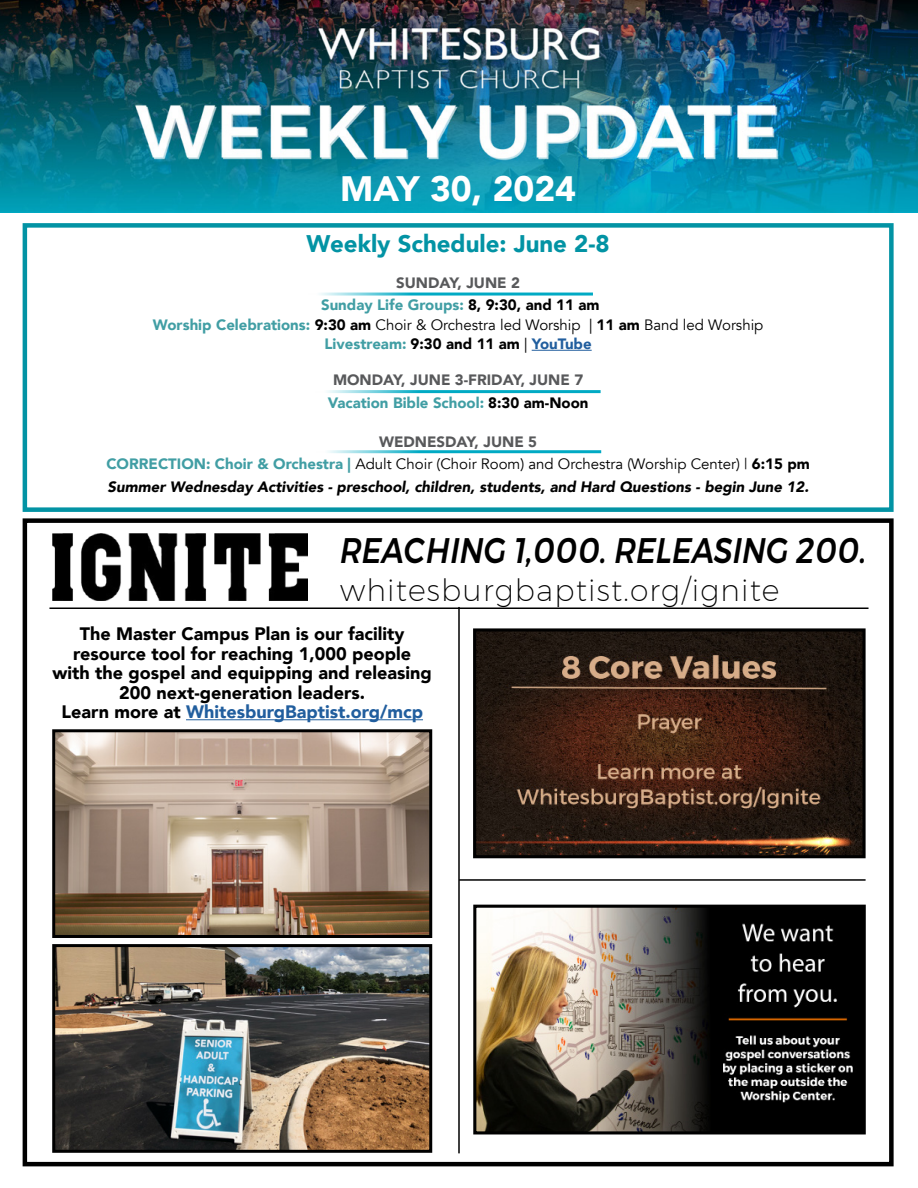
<style>
.page{position:relative;width:918px;height:1188px;background:#fff}
.page>*{position:absolute;margin:0;border:0;box-sizing:border-box;transform-origin:0 0}
.t1{font:italic 500 35.4px "Montserrat";color:#000;scale:.85 1}
.t2{font:900 35.25px "Avenir";color:#fff}
.t3{font:200 30px "Montserrat";letter-spacing:.04em;color:#000}
.t4{font:900 24px "Avenir";color:#0293a4}
.t5{font:900 18px/19.5px "Avenir";color:#000;text-align:center}
.t6{font:italic 900 15px/22.5px "Avenir";color:#000;text-align:center}
.t7{font:15px/19.5px "Avenir";color:#000;text-align:center}
.t8{font:900 15px/22.5px "Avenir";color:#58595b;text-align:center}
.t9{font:900 15px/22.5px "Avenir";color:#419ea4;text-align:center}
.s1{color:#58595b}
.s2{color:#000}
.s3{font-weight:900;color:#419ea4}
.s4{font-weight:900}
.s5{font-style:inherit}
.s6{font-weight:900;color:#215e9e}
.s7{color:#419ea4}
.s8{font-style:normal;color:#58595b}
.s9{font-style:normal;color:#419ea4}
.s10{font-weight:400;font-style:normal}
.s11{font-style:normal}
.s12{color:#215e9e}
</style>
<div class="page">
<div style="left:23px;top:518px;width:871px;height:648px;border:4px solid #000"></div>
<hr style="left:532px;top:350px;width:60px;height:1px;background:#215e9e">
<div style="left:23px;top:223px;width:871px;height:289px;border:4px solid #0293a4"></div>
<hr style="left:307px;top:293px;width:286px;height:3px;background:#00aac4">
<img style="left:0;top:0;width:918px;height:213px">
<img style="left:52px;top:534px;width:256px;height:67px">
<hr style="left:315px;top:390px;width:286px;height:3px;background:#00aac4">
<hr style="left:186px;top:719px;width:237px;height:1px;background:#215e9e">
<hr style="left:49px;top:608px;width:820px;height:1px;background:#000">
<hr style="left:458px;top:607px;width:2px;height:546px;background:#000">
<img style="left:477px;top:632px;width:385px;height:222px">
<div style="left:473px;top:628px;width:393px;height:230px;border:3px solid #000"></div>
<img style="left:477px;top:909px;width:385px;height:221px">
<div style="left:473px;top:905px;width:393px;height:229px;border:3px solid #000"></div>
<hr style="left:459px;top:879px;width:407px;height:2px;background:#000">
<hr style="left:315px;top:450px;width:286px;height:3px;background:#00aac4">
<img style="left:56px;top:948px;width:372px;height:201px">
<div style="left:52px;top:944px;width:380px;height:209px;border:3px solid #000"></div>
<img style="left:56px;top:733px;width:372px;height:201px">
<div style="left:52px;top:729px;width:380px;height:209px;border:3px solid #000"></div>
<h2 class="t2" style="left:340px;top:158px;width:238px">MAY 30, 2024</h2>
<h3 class="t4" style="left:307px;top:223px;width:305px">Weekly Schedule: June 2-8</h3>
<p class="t9" style="left:321px;top:271px;width:280px"><span class="s1">SUNDAY, JUNE 2<br></span>Sunday Life Groups: <span class="s2">8, 9:30, and 11 am</span></p>
<p class="t7" style="left:153px;top:315px;width:612px"><span class="s3">Worship Celebrations:</span> <span class="s4">9:30 am</span> Choir &amp; Orchestra led Worship <span class="s5">|</span> <span class="s4">11 am</span> Band led Worship<br><span class="s3">Livestream:</span> <span class="s4">9:30 and 11 am</span> <span class="s5">|</span> <span class="s6">YouTube</span></p>
<p class="t8" style="left:328px;top:368px;width:262px">MONDAY, JUNE 3-FRIDAY, JUNE 7<br><span class="s7">Vacation Bible School:</span> <span class="s2">8:30 am-Noon</span></p>
<p class="t6" style="left:106px;top:430px;width:705px"><span class="s8">WEDNESDAY, JUNE 5<br></span><span class="s9">CORRECTION: Choir &amp; Orchestra |</span> <span class="s10">Adult Choir (Choir Room) and Orchestra (Worship Center) |</span> <span class="s11">6:15 pm<br></span>Summer Wednesday Activities - preschool, children, students, and Hard Questions - begin June 12.</p>
<h1 class="t1" style="left:340px;top:523px;width:621px">REACHING 1,000. RELEASING 200.</h1>
<h3 class="t3" style="left:340px;top:568px;width:441px">whitesburgbaptist.org/ignite</h3>
<p class="t5" style="left:53px;top:624px;width:381px">The Master Campus Plan is our facility resource tool for reaching 1,000 people with the gospel and equipping and releasing 200 next-generation leaders.<br>Learn more at <span class="s12">WhitesburgBaptist.org/mcp</span></p>
</div>
